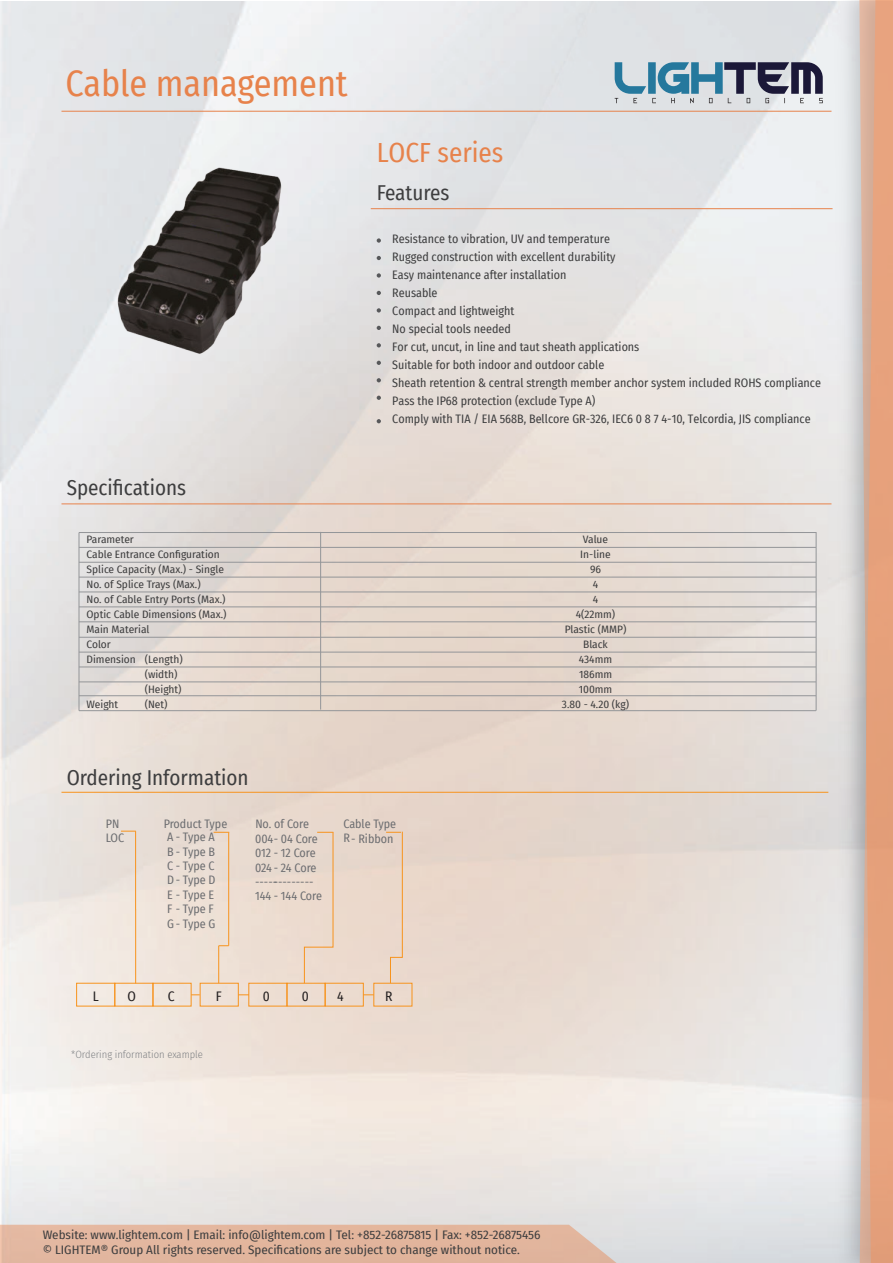
<style>
.page{position:relative;width:893px;height:1263px;background:#fff}
.page>*{position:absolute;margin:0;border:0;box-sizing:border-box;transform-origin:0 0}
.t1{font:36px "Fira Sans Condensed";color:#e7824b}
.t2{font:27px "Fira Sans Condensed";color:#e7824b}
.t3{font:21px "Fira Sans Condensed";color:#3e3e3f}
.t4{font:13.5px "Fira Sans Condensed";color:#231f20}
.t5{font:12px/18px "Fira Sans Condensed";color:#3e3e3f}
.t6{font:12px/15px "Fira Sans Condensed";color:#3e3e3f;scale:1.08 1}
.t7{font:12px/14.4px "Fira Sans Condensed";color:#6d6e71}
.t8{font:10.5px/15px "Fira Sans Condensed";color:#3e3e3f;text-align:center;scale:1.08 1}
.t9{font:300 10.5px "Fira Sans Condensed";color:#808285}
</style>
<div class="page">
<img style="left:0;top:2px;width:828px;height:1261px">
<div style="left:0;top:1225px;width:617px;height:38px;background:#e2b69d"></div>
<svg style="left:859px;top:0;width:34px;height:1263px;background:#dea88b"></svg>
<hr style="left:61px;top:111px;width:770px;height:1px;background:#e7824b">
<svg style="left:615px;top:62px;width:208px;height:41px;background:#8b9eaf"></svg>
<hr style="left:61px;top:792px;width:767px;height:1px;background:#f7931d">
<hr style="left:61px;top:503px;width:770px;height:1px;background:#e7824b">
<hr style="left:320px;top:532px;width:1px;height:178px;background:#939598">
<hr style="left:816px;top:532px;width:1px;height:179px;background:#939598">
<hr style="left:79px;top:532px;width:737px;height:1px;background:#939598">
<hr style="left:79px;top:547px;width:737px;height:1px;background:#939598">
<hr style="left:79px;top:562px;width:737px;height:1px;background:#939598">
<hr style="left:79px;top:577px;width:737px;height:1px;background:#939598">
<hr style="left:79px;top:592px;width:737px;height:1px;background:#939598">
<hr style="left:79px;top:607px;width:737px;height:1px;background:#939598">
<hr style="left:79px;top:622px;width:737px;height:1px;background:#939598">
<hr style="left:79px;top:637px;width:737px;height:1px;background:#939598">
<hr style="left:79px;top:652px;width:737px;height:1px;background:#939598">
<hr style="left:79px;top:667px;width:737px;height:1px;background:#939598">
<hr style="left:79px;top:682px;width:737px;height:1px;background:#939598">
<hr style="left:79px;top:695px;width:737px;height:1px;background:#939598">
<hr style="left:79px;top:710px;width:737px;height:1px;background:#939598">
<hr style="left:79px;top:532px;width:1px;height:179px;background:#939598">
<hr style="left:135px;top:831px;width:1px;height:79px;background:#f7931d">
<hr style="left:135px;top:909px;width:1px;height:74px;background:#f7931d">
<hr style="left:228px;top:832px;width:1px;height:114px;background:#f7931d">
<hr style="left:218px;top:946px;width:1px;height:37px;background:#f7931d">
<div style="left:76px;top:983px;width:39px;height:23px;border:1px solid #f7931d"></div>
<div style="left:114px;top:983px;width:39px;height:23px;border:1px solid #f7931d"></div>
<div style="left:153px;top:983px;width:38px;height:23px;border:1px solid #f7931d"></div>
<div style="left:200px;top:983px;width:39px;height:23px;border:1px solid #f7931d"></div>
<div style="left:248px;top:983px;width:39px;height:23px;border:1px solid #f7931d"></div>
<div style="left:287px;top:983px;width:39px;height:23px;border:1px solid #f7931d"></div>
<div style="left:325px;top:983px;width:39px;height:23px;border:1px solid #f7931d"></div>
<div style="left:373px;top:983px;width:39px;height:23px;border:1px solid #f7931d"></div>
<svg style="left:121px;top:831px;width:15px;height:1px"></svg>
<svg style="left:214px;top:832px;width:15px;height:1px"></svg>
<svg style="left:304px;top:831px;width:30px;height:153px;background:#ead6c4"></svg>
<svg style="left:386px;top:831px;width:17px;height:153px;background:#ead1bd"></svg>
<svg style="left:377px;top:238px;width:4px;height:5px"></svg>
<svg style="left:377px;top:256px;width:4px;height:4px"></svg>
<svg style="left:377px;top:273px;width:4px;height:5px"></svg>
<svg style="left:377px;top:291px;width:4px;height:4px"></svg>
<svg style="left:377px;top:308px;width:4px;height:5px"></svg>
<svg style="left:377px;top:326px;width:4px;height:4px"></svg>
<svg style="left:377px;top:343px;width:4px;height:4px"></svg>
<svg style="left:377px;top:361px;width:4px;height:4px"></svg>
<svg style="left:377px;top:378px;width:4px;height:4px"></svg>
<svg style="left:377px;top:396px;width:4px;height:4px"></svg>
<svg style="left:377px;top:419px;width:4px;height:4px"></svg>
<hr style="left:371px;top:208px;width:461px;height:1px;background:#e7824b">
<img style="left:70px;top:137px;width:259px;height:258px">
<h1 class="t1" style="left:66px;top:58px;width:284px">Cable management</h1>
<h3 class="t3" style="left:67px;top:472px;width:121px">Specifications</h3>
<p class="t8" style="left:87px;top:532px;width:45px">Parameter</p>
<p class="t8" style="left:87px;top:546px;width:125px">Cable Entrance Configuration</p>
<p class="t8" style="left:87px;top:562px;width:129px">Splice Capacity (Max.) - Single</p>
<p class="t8" style="left:87px;top:577px;width:107px">No. of Splice Trays (Max.)</p>
<p class="t8" style="left:87px;top:592px;width:130px">No. of Cable Entry Ports (Max.)</p>
<p class="t8" style="left:87px;top:607px;width:131px">Optic Cable Dimensions (Max.)</p>
<p class="t8" style="left:87px;top:622px;width:60px">Main Material</p>
<p class="t8" style="left:87px;top:637px;width:24px">Color</p>
<p class="t8" style="left:87px;top:652px;width:90px">Dimension (Length)</p>
<p class="t8" style="left:145px;top:667px;width:32px">(width)</p>
<p class="t8" style="left:145px;top:682px;width:36px">(Height)</p>
<p class="t8" style="left:87px;top:697px;width:31px">Weight</p>
<p class="t8" style="left:145px;top:697px;width:23px">(Net)</p>
<h3 class="t3" style="left:67px;top:763px;width:183px">Ordering Information</h3>
<h2 class="t2" style="left:377px;top:133px;width:128px">LOCF series</h2>
<h3 class="t3" style="left:377px;top:178px;width:74px">Features</h3>
<p class="t5" style="left:392px;top:230px;width:430px">Resistance to vibration, UV and temperature<br>Rugged construction with excellent durability<br>Easy maintenance after installation<br>Reusable<br>Compact and lightweight<br>No special tools needed<br>For cut, uncut, in line and taut sheath applications<br>Suitable for both indoor and outdoor cable<br>Sheath retention &amp; central strength member anchor system included ROHS compliance Pass the IP68 protection (exclude Type A)<br>Comply with TIA / EIA 568B, Bellcore GR-326, IEC6 0 8 7 4-10, Telcordia, JIS compliance</p>
<p class="t8" style="left:562px;top:532px;width:64px">Value<br>In-line<br>96<br>4<br>4<br>4(22mm)<br>Plastic (MMP)<br>Black<br>434mm<br>186mm<br>100mm<br>3.80 - 4.20 (kg)</p>
<p class="t7" style="left:106px;top:816px;width:20px">PN<br>LOC</p>
<p class="t7" style="left:255px;top:816px;width:55px">No. of Core</p>
<p class="t7" style="left:343px;top:816px;width:54px;line-height:15px">Cable Type<br>R- Ribbon</p>
<p class="t7" style="left:164px;top:816px;width:65px">Product Type</p>
<p class="t7" style="left:167px;top:830px;width:50px">A - Type A<br>B - Type B<br>C - Type C<br>D- Type D<br>E - Type E<br>F - Type F<br>G- Type G</p>
<p class="t7" style="left:255px;top:831px;width:68px">004- 04 Core<br>012 - 12 Core<br>024- 24 Core -------------<br>144 - 144 Core</p>
<p class="t4" style="left:93px;top:986px;width:7px">L</p>
<p class="t4" style="left:127px;top:986px;width:10px">O</p>
<p class="t4" style="left:168px;top:986px;width:8px">C</p>
<p class="t4" style="left:216px;top:986px;width:7px">F</p>
<p class="t4" style="left:263px;top:986px;width:9px">0</p>
<p class="t4" style="left:302px;top:986px;width:9px">0</p>
<p class="t4" style="left:337px;top:986px;width:8px">4</p>
<p class="t4" style="left:385px;top:986px;width:9px">R</p>
<p class="t9" style="left:71px;top:1047px;width:133px">*Ordering information example</p>
<p class="t6" style="left:43px;top:1228px;width:462px">Website: www.lightem.com | Email: info@lightem.com | Tel: +852-26875815 | Fax: +852-26875456 © LIGHTEM® Group All rights reserved. Specifications are subject to change without notice.</p>
</div>
